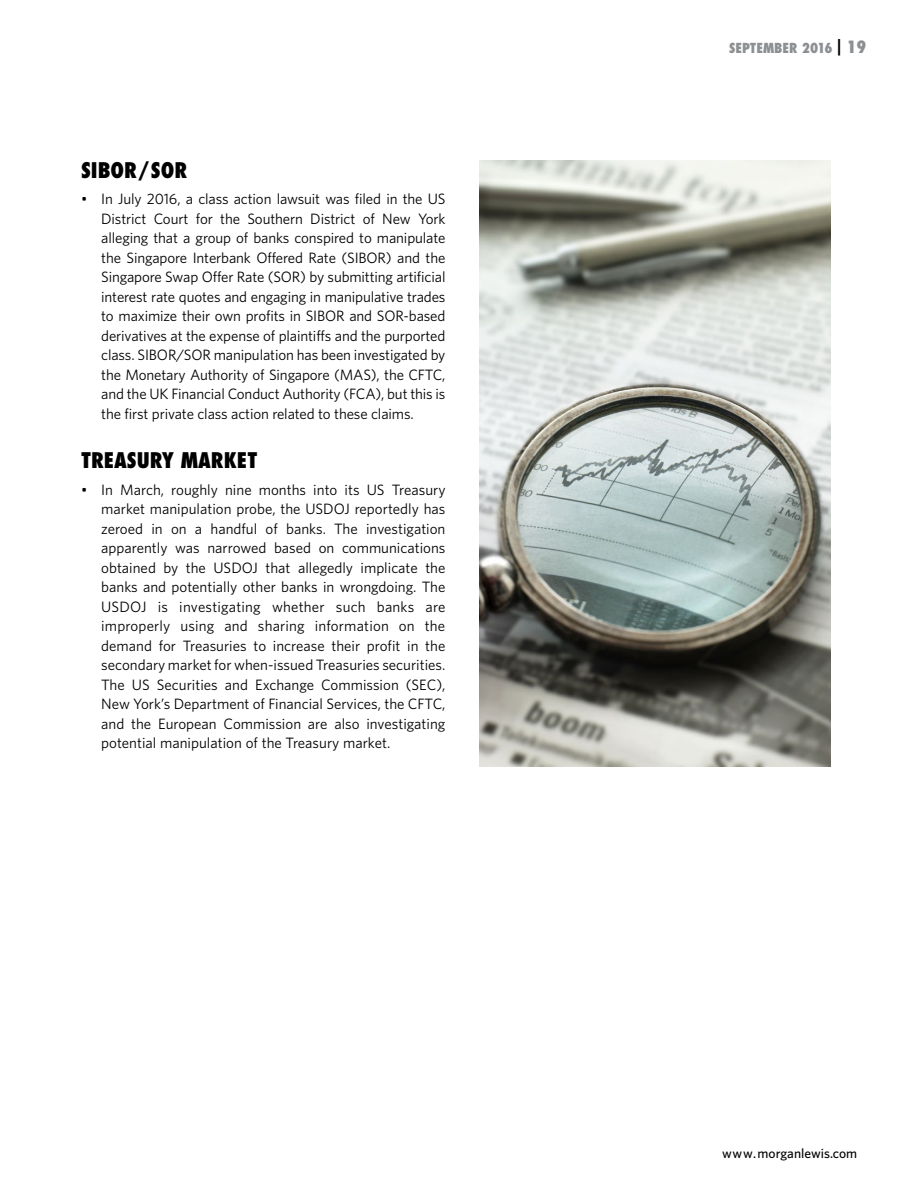
<style>
.page{position:relative;width:918px;height:1188px;background:#fff}
.page>*{position:absolute;margin:0;border:0;box-sizing:border-box;transform-origin:0 0}
.t1{font:800 condensed 21px "Futura Std";color:#000}
.t2{font:15px/19.5px "Whitney";letter-spacing:-.01em;color:#000;text-align:justify}
.t3{font:500 13.5px "Whitney";color:#000}
.t4{font:800 condensed 13.5px "Futura Std";color:#8d9092}
.s1{font-size:16.5px;color:#000}
.s2{font-size:16.5px}
</style>
<div class="page">
<img style="left:479px;top:161px;width:351px;height:605px">
<h1 class="t1" style="left:81px;top:157px;width:108px">SIBOR/SOR</h1>
<p class="t2" style="left:101px;top:189px;width:346px;text-indent:-20px">• In July 2016, a class action lawsuit was filed in the US District Court for the Southern District of New York alleging that a group of banks conspired to manipulate the Singapore Interbank Offered Rate (SIBOR) and the Singapore Swap Offer Rate (SOR) by submitting artificial interest rate quotes and engaging in manipulative trades to maximize their own profits in SIBOR and SOR-based derivatives at the expense of plaintiffs and the purported class. SIBOR/SOR manipulation has been investigated by the Monetary Authority of Singapore (MAS), the CFTC, and the UK Financial Conduct Authority (FCA), but this is the first private class action related to these claims.</p>
<h1 class="t1" style="left:81px;top:448px;width:178px">TREASURY MARKET</h1>
<p class="t2" style="left:101px;top:479px;width:346px;text-indent:-20px">• In March, roughly nine months into its US Treasury market manipulation probe, the USDOJ reportedly has zeroed in on a handful of banks. The investigation apparently was narrowed based on communications obtained by the USDOJ that allegedly implicate the banks and potentially other banks in wrongdoing. The USDOJ is investigating whether such banks are improperly using and sharing information on the demand for Treasuries to increase their profit in the secondary market for when-issued Treasuries securities.<br>The US Securities and Exchange Commission (SEC), New York’s Department of Financial Services, the CFTC, and the European Commission are also investigating potential manipulation of the Treasury market.</p>
<p class="t4" style="left:729px;top:40px;width:139px">SEPTEMBER 2016 <span class="s1">|</span> <span class="s2">19</span></p>
<p class="t3" style="left:722px;top:1145px;width:137px">www.morganlewis.com</p>
</div>
